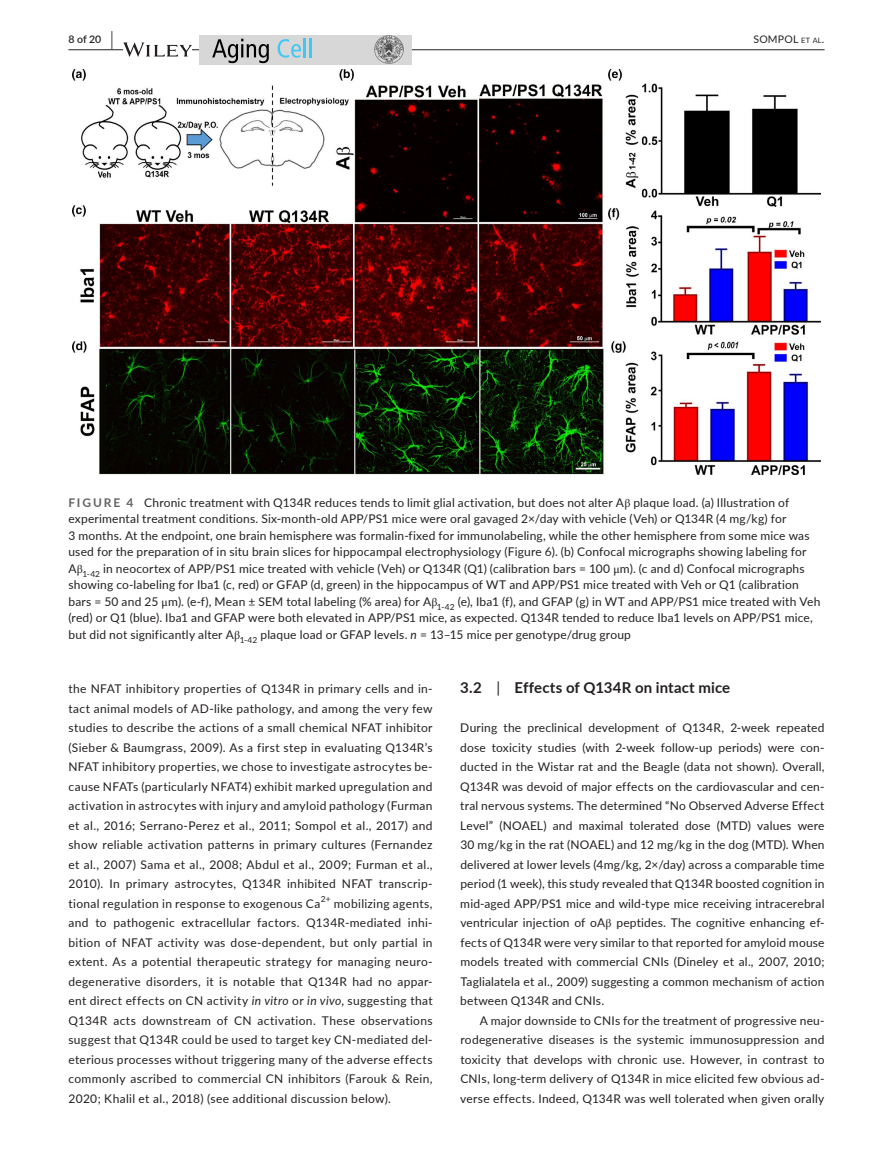
<style>
.page{position:relative;width:893px;height:1174px;background:#fff}
.page>*{position:absolute;margin:0;border:0;box-sizing:border-box;transform-origin:0 0}
.t1{font:700 15px "Lato";letter-spacing:.005em;color:#231f20}
.t2{font:12px/19.5px "Lato";letter-spacing:.015em;color:#231f20;text-align:justify}
.t3{font:10.5px "Lato";letter-spacing:.02em;color:#231f20}
.t4{font:600 10.5px "Lato";color:#231f20}
.s1{font-size:19.5px}
.s2{font-size:7.35px}
.s3{font-weight:700;color:#636366}
.s4{font-family:"STIX"}
.s5{font-style:italic}
.s6{font-weight:400}
</style>
<div class="page">
<hr style="left:68px;top:49px;width:756px;height:1px;background:#231f20">
<svg style="left:123px;top:42px;width:69px;height:15px"></svg>
<div style="left:200px;top:35px;width:212px;height:29px;background:#d7d7d7"></div>
<svg style="left:212px;top:39px;width:57px;height:24px"></svg>
<svg style="left:278px;top:38px;width:28px;height:20px"></svg>
<hr style="left:309px;top:38px;width:3px;height:19px;background:#40c8f4">
<img style="left:375px;top:35px;width:28px;height:29px">
<img style="left:72px;top:69px;width:749px;height:405px">
<p class="t4" style="left:68px;top:31px;width:46px">8 of 20 <span class="s1">|</span></p>
<p class="t3" style="left:753px;top:31px;width:73px">SOMPOL <span class="s2">et al</span>.</p>
<p class="t2" style="left:68px;top:493px;width:753px;line-height:16.5px;text-align:left"><span class="s3">FIGURE 4</span> Chronic treatment with Q134R reduces tends to limit glial activation, but does not alter A<span class="s4">β</span> plaque load. (a) Illustration of experimental treatment conditions. Six-month-old APP/PS1 mice were oral gavaged 2×/day with vehicle (Veh) or Q134R (4 mg/kg) for<br>3 months. At the endpoint, one brain hemisphere was formalin-fixed for immunolabeling, while the other hemisphere from some mice was used for the preparation of in situ brain slices for hippocampal electrophysiology (Figure 6). (b) Confocal micrographs showing labeling for A<span class="s4">β</span><sub>1-42</sub> in neocortex of APP/PS1 mice treated with vehicle (Veh) or Q134R (Q1) (calibration bars = 100 <span class="s4">μ</span>m). (c and d) Confocal micrographs showing co-labeling for Iba1 (c, red) or GFAP (d, green) in the hippocampus of WT and APP/PS1 mice treated with Veh or Q1 (calibration bars = 50 and 25 <span class="s4">μ</span>m). (e-f), Mean ± SEM total labeling (% area) for A<span class="s4">β</span><sub>1-42</sub> (e), Iba1 (f), and GFAP (g) in WT and APP/PS1 mice treated with Veh (red) or Q1 (blue). Iba1 and GFAP were both elevated in APP/PS1 mice, as expected. Q134R tended to reduce Iba1 levels on APP/PS1 mice, but did not significantly alter A<span class="s4">β</span><sub>1-42</sub> plaque load or GFAP levels. <span class="s5">n</span> = 13–15 mice per genotype/drug group</p>
<p class="t2" style="left:68px;top:678px;width:366px">the NFAT inhibitory properties of Q134R in primary cells and in&shy;tact animal models of AD-like pathology, and among the very few studies to describe the actions of a small chemical NFAT inhibitor (Sieber &amp; Baumgrass, 2009). As a first step in evaluating Q134R’s NFAT inhibitory properties, we chose to investigate astrocytes be&shy;cause NFATs (particularly NFAT4) exhibit marked upregulation and activation in astrocytes with injury and amyloid pathology (Furman et al., 2016; Serrano-Perez et al., 2011; Sompol et al., 2017) and show reliable activation patterns in primary cultures (Fernandez et al., 2007) Sama et al., 2008; Abdul et al., 2009; Furman et al., 2010). In primary astrocytes, Q134R inhibited NFAT transcrip&shy;tional regulation in response to exogenous Ca<sup>2+</sup> mobilizing agents, and to pathogenic extracellular factors. Q134R-mediated inhi&shy;bition of NFAT activity was dose-dependent, but only partial in extent. As a potential therapeutic strategy for managing neuro&shy;degenerative disorders, it is notable that Q134R had no appar&shy;ent direct effects on CN activity <span class="s5">in vitro</span> or <span class="s5">in vivo</span>, suggesting that Q134R acts downstream of CN activation. These observations suggest that Q134R could be used to target key CN-mediated del&shy;eterious processes without triggering many of the adverse effects commonly ascribed to commercial CN inhibitors (Farouk &amp; Rein, 2020; Khalil et al., 2018) (see additional discussion below).</p>
<p class="t1" style="left:460px;top:677px;width:271px">3.2 <span class="s6">|</span> Effects of Q134R on intact mice</p>
<p class="t2" style="left:460px;top:717px;width:366px">During the preclinical development of Q134R, 2-week repeated dose toxicity studies (with 2-week follow-up periods) were con&shy;ducted in the Wistar rat and the Beagle (data not shown). Overall, Q134R was devoid of major effects on the cardiovascular and cen&shy;tral nervous systems. The determined “No Observed Adverse Effect Level” (NOAEL) and maximal tolerated dose (MTD) values were 30 mg/kg in the rat (NOAEL) and 12 mg/kg in the dog (MTD). When delivered at lower levels (4mg/kg, 2×/day) across a comparable time period (1 week), this study revealed that Q134R boosted cognition in mid-aged APP/PS1 mice and wild-type mice receiving intracerebral ventricular injection of oA<span class="s4">β</span> peptides. The cognitive enhancing ef&shy;fects of Q134R were very similar to that reported for amyloid mouse models treated with commercial CNIs (Dineley et al., 2007, 2010; Taglialatela et al., 2009) suggesting a common mechanism of action between Q134R and CNIs.</p>
<p class="t2" style="left:460px;top:1010px;width:366px;text-indent:20px">A major downside to CNIs for the treatment of progressive neu&shy;rodegenerative diseases is the systemic immunosuppression and toxicity that develops with chronic use. However, in contrast to CNIs, long-term delivery of Q134R in mice elicited few obvious ad&shy;verse effects. Indeed, Q134R was well tolerated when given orally</p>
</div>
